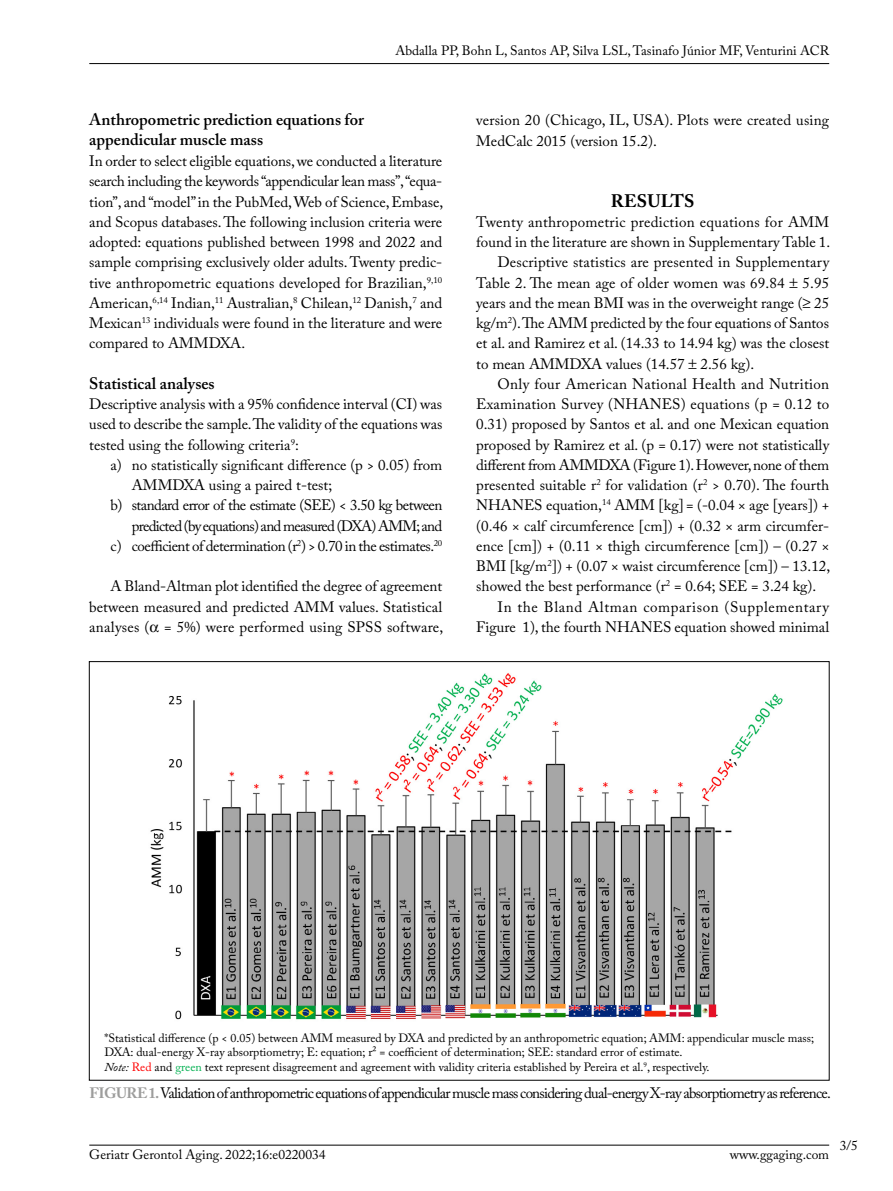
<style>
.page{position:relative;width:893px;height:1191px;background:#fff}
.page>*{position:absolute;margin:0;border:0;box-sizing:border-box;transform-origin:0 0}
.t1{font:700 18px "Adobe Caslon Pro";letter-spacing:.01em;color:#000}
.t2{font:600 16.5px/19.5px "Adobe Caslon Pro";color:#000}
.t3{font:15px/20.2px "Adobe Caslon Pro";color:#000;text-align:justify}
.t4{font:15px "Adobe Caslon Pro";letter-spacing:-.05em;color:#000}
.t5{font:15px "Adobe Caslon Pro";letter-spacing:.02em;color:#000}
.t6{font:15px "Adobe Caslon Pro";letter-spacing:-.03em;color:#000}
.t7{font:15px "Adobe Caslon Pro";letter-spacing:-.035em;color:#000}
.t8{font:15px "Adobe Caslon Pro";letter-spacing:-.02em;color:#000}
.t9{font:15px "Adobe Caslon Pro";letter-spacing:-.045em;color:#000}
.t10{font:15px "Adobe Caslon Pro";letter-spacing:.04em;color:#000}
.t11{font:13.5px "Adobe Caslon Pro";color:#000}
.t12{font:12px/14.9px "Adobe Caslon Pro";color:#000}
.s1{font-style:italic}
.s2{color:#f00}
.s3{color:#00b050}
.s4{font-weight:700;color:#9d9d9c}
</style>
<div class="page">
<hr style="left:89px;top:63px;width:740px;height:1px;background:#000">
<hr style="left:89px;top:1144px;width:740px;height:1px;background:#000">
<img style="left:150px;top:673px;width:633px;height:347px">
<p class="t11" style="left:395px;top:42px;width:435px">Abdalla PP, Bohn L, Santos AP, Silva LSL, Tasinafo Júnior MF, Venturini ACR</p>
<p class="t2" style="left:89px;top:110px;width:276px">Anthropometric prediction equations for appendicular muscle mass</p>
<p class="t3" style="left:89px;top:151px;width:355px">In order to select eligible equations, we conducted a literature search including the keywords “appendicular lean mass”,“equa&shy;tion”, and “model” in the PubMed, Web of Science, Embase, and Scopus databases. The following inclusion criteria were adopted: equations published between 1998 and 2022 and sample comprising exclusively older adults. Twenty predic&shy;tive anthropometric equations developed for Brazilian,<sup>9,10<br></sup>American,<sup>6,14</sup> Indian,<sup>11</sup> Australian,<sup>8</sup> Chilean,<sup>12</sup> Danish,<sup>7</sup> and Mexican<sup>13</sup> individuals were found in the literature and were compared to AMMDXA.</p>
<p class="t2" style="left:89px;top:373px;width:127px">Statistical analyses</p>
<p class="t3" style="left:89px;top:394px;width:355px">Descriptive analysis with a 95% confidence interval (CI) was used to describe the sample. The validity of the equations was tested using the following criteria<sup>9</sup>:</p>
<p class="t3" style="left:111px;top:454px;width:333px">a) no statistically significant difference (p &gt; 0.05) from</p>
<p class="t3" style="left:132px;top:475px;width:202px">AMMDXA using a paired t-test;</p>
<p class="t7" style="left:111px;top:496px;width:333px">b) standard error of the estimate (SEE) &lt; 3.50 kg between</p>
<p class="t9" style="left:132px;top:516px;width:312px">predicted (by equations) and measured (DXA) AMM; and</p>
<p class="t6" style="left:111px;top:537px;width:333px">c) coefficient of determination (r<sup>2</sup>) &gt; 0.70 in the estimates.<sup>20</sup></p>
<p class="t3" style="left:89px;top:576px;width:355px;text-indent:21px">A Bland-Altman plot identified the degree of agreement between measured and predicted AMM values. Statistical analyses ( = 5%) were performed using SPSS software,</p>
<p class="t3" style="left:476px;top:110px;width:354px">version 20 (Chicago, IL, USA). Plots were created using<br>MedCalc 2015 (version 15.2).</p>
<p class="t1" style="left:611px;top:190px;width:85px">RESULTS</p>
<p class="t5" style="left:476px;top:213px;width:354px">Twenty anthropometric prediction equations for AMM</p>
<p class="t3" style="left:476px;top:232px;width:355px">found in the literature are shown in Supplementary Table 1.</p>
<p class="t3" style="left:497px;top:252px;width:333px">Descriptive statistics are presented in Supplementary</p>
<p class="t3" style="left:476px;top:272px;width:354px">Table 2. The mean age of older women was 69.84 5.95</p>
<p class="t3" style="left:476px;top:292px;width:354px">years and the mean BMI was in the overweight range (≥ 25</p>
<p class="t3" style="left:476px;top:313px;width:354px">kg/m<sup>2</sup>). The AMM predicted by the four equations of Santos</p>
<p class="t3" style="left:476px;top:333px;width:354px">et al. and Ramirez et al. (14.33 to 14.94 kg) was the closest</p>
<p class="t3" style="left:476px;top:353px;width:279px">to mean AMMDXA values (14.57 2.56 kg).</p>
<p class="t5" style="left:497px;top:375px;width:333px">Only four American National Health and Nutrition</p>
<p class="t3" style="left:476px;top:394px;width:354px">Examination Survey (NHANES) equations (p = 0.12 to</p>
<p class="t3" style="left:476px;top:414px;width:354px">0.31) proposed by Santos et al. and one Mexican equation</p>
<p class="t3" style="left:476px;top:434px;width:354px">proposed by Ramirez et al. (p = 0.17) were not statistically</p>
<p class="t8" style="left:476px;top:456px;width:355px">different from AMMDXA (Figure 1). However, none of them</p>
<p class="t3" style="left:476px;top:475px;width:354px">presented suitable r<sup>2</sup> for validation (r<sup>2</sup> &gt; 0.70). The fourth</p>
<p class="t3" style="left:476px;top:495px;width:354px">NHANES equation,<sup>14</sup> AMM [kg] = (-0.04 × age [years]) +</p>
<p class="t3" style="left:476px;top:515px;width:355px">(0.46 × calf circumference [cm]) + (0.32 × arm circumfer-</p>
<p class="t3" style="left:476px;top:535px;width:355px">ence [cm]) + (0.11 × thigh circumference [cm]) – (0.27 ×</p>
<p class="t3" style="left:476px;top:556px;width:355px">BMI [kg/m<sup>2</sup>]) + (0.07 × waist circumference [cm]) – 13.12,</p>
<p class="t3" style="left:476px;top:576px;width:341px">showed the best performance (r<sup>2</sup> = 0.64; SEE = 3.24 kg).</p>
<p class="t10" style="left:497px;top:597px;width:333px">In the Bland Altman comparison (Supplementary</p>
<p class="t3" style="left:476px;top:616px;width:354px">Figure 1), the fourth NHANES equation showed minimal</p>
<p class="t12" style="left:104px;top:1030px;width:711px">*Statistical difference (p &lt; 0.05) between AMM measured by DXA and predicted by an anthropometric equation; AMM: appendicular muscle mass;<br>DXA: dual-energy X-ray absorptiometry; E: equation; r² = coefficient of determination; SEE: standard error of estimate.<br><span class="s1">Note:</span> <span class="s2">Red</span> and <span class="s3">green</span> text represent disagreement and agreement with validity criteria established by Pereira et al.<sup>9</sup>, respectively.</p>
<p class="t4" style="left:89px;top:1083px;width:743px"><span class="s4">FIGURE 1.</span> Validation of anthropometric equations of appendicular muscle mass considering dual-energy X-ray absorptiometry as reference.</p>
<p class="t11" style="left:89px;top:1147px;width:238px">Geriatr Gerontol Aging. 2022;16:e0220034</p>
<p class="t11" style="left:730px;top:1147px;width:101px">www.ggaging.com</p>
<p class="t11" style="left:840px;top:1137px;width:20px">3/5</p>
</div>
